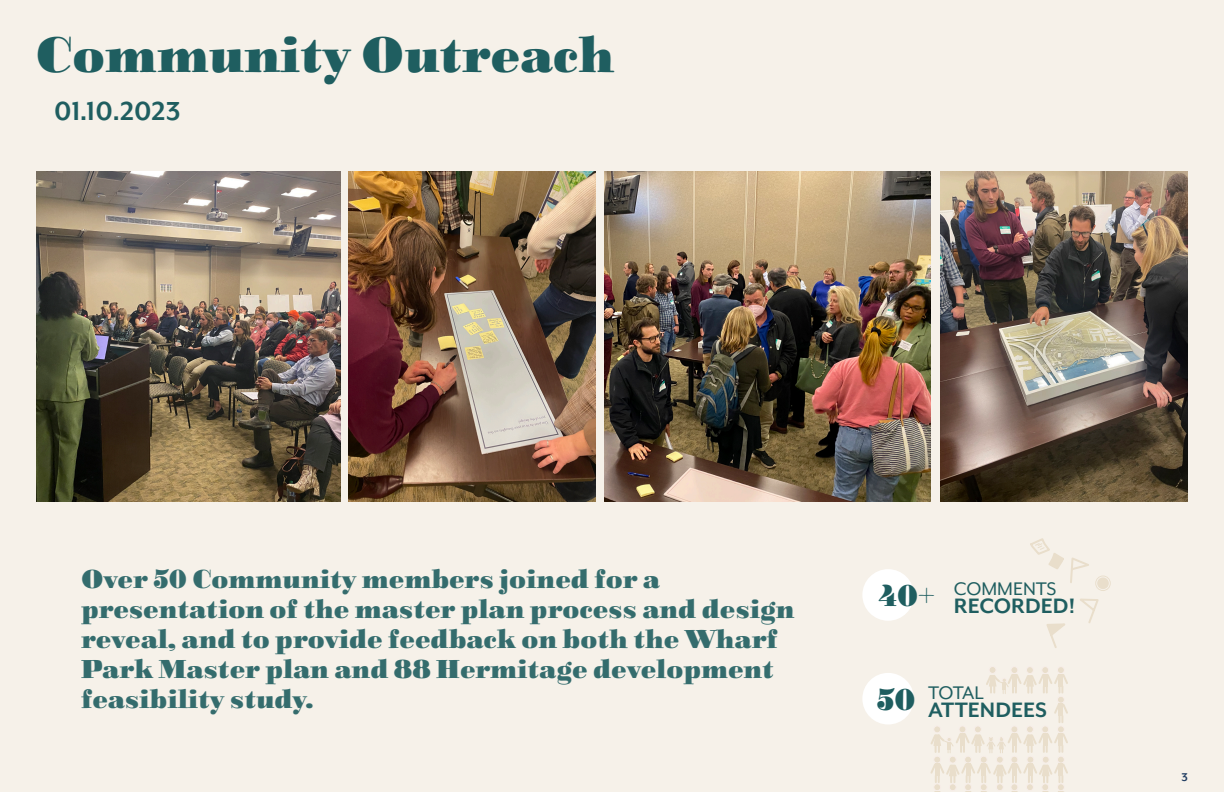
<style>
.page{position:relative;width:1224px;height:792px;background:#f6f1e9}
.page>*{position:absolute;margin:0;border:0;box-sizing:border-box;transform-origin:0 0}
.t1{font:48px "Liebe Doni Solid";color:#1f5e60}
.t2{font:700 30px "Mr Eaves Mod OT";color:#1f5e60}
.t3{font:28.8px "Liebe Doni Solid";color:#1f5e60}
.t4{font:25px/30px "Liebe Doni Solid";color:#1f5e60}
.t5{font:700 24px "Mr Eaves Mod OT";color:#1f5e60}
.t6{font:21px "Mr Eaves Mod OT";color:#1f5e60}
.t7{font:700 13px "Mr Eaves Mod OT";color:#203d62}
</style>
<div class="page">
<img style="left:941px;top:172px;width:247px;height:329px">
<img style="left:348px;top:172px;width:247px;height:329px">
<img style="left:36px;top:172px;width:304px;height:329px">
<img style="left:605px;top:172px;width:325px;height:329px">
<div style="left:862px;top:673px;width:52px;height:52px;background:#fff;border-radius:50%"></div>
<div style="left:862px;top:569px;width:52px;height:52px;background:#fff;border-radius:50%"></div>
<div style="left:934px;top:726px;width:7px;height:7px;background:#e9decb;border-radius:50%"></div>
<div style="left:933px;top:725px;width:8px;height:8px;border:1px solid #f7eee9;border-radius:50%"></div>
<div style="left:989px;top:667px;width:7px;height:6px;background:#e9decb;border-radius:50%"></div>
<div style="left:989px;top:666px;width:8px;height:8px;border:1px solid #f7eee9;border-radius:50%"></div>
<div style="left:959px;top:726px;width:7px;height:7px;background:#e9decb;border-radius:50%"></div>
<div style="left:959px;top:725px;width:7px;height:8px;border:1px solid #f7eee9;border-radius:50%"></div>
<div style="left:1011px;top:726px;width:7px;height:7px;background:#e9decb;border-radius:50%"></div>
<div style="left:1010px;top:725px;width:8px;height:8px;border:1px solid #f7eee9;border-radius:50%"></div>
<div style="left:934px;top:756px;width:7px;height:7px;background:#e9decb;border-radius:50%"></div>
<div style="left:933px;top:756px;width:8px;height:8px;border:1px solid #f7eee9;border-radius:50%"></div>
<div style="left:934px;top:784px;width:7px;height:7px;background:#e9decb;border-radius:50%"></div>
<div style="left:933px;top:783px;width:8px;height:8px;border:1px solid #f7eee9;border-radius:50%"></div>
<svg style="left:934px;top:789px;width:7px;height:3px"></svg>
<div style="left:1011px;top:756px;width:7px;height:7px;background:#e9decb;border-radius:50%"></div>
<div style="left:1010px;top:756px;width:8px;height:8px;border:1px solid #f7eee9;border-radius:50%"></div>
<div style="left:1011px;top:784px;width:7px;height:7px;background:#e9decb;border-radius:50%"></div>
<div style="left:1010px;top:783px;width:8px;height:8px;border:1px solid #f7eee9;border-radius:50%"></div>
<svg style="left:1011px;top:789px;width:7px;height:3px"></svg>
<div style="left:1011px;top:667px;width:7px;height:7px;background:#e9decb;border-radius:50%"></div>
<div style="left:1010px;top:666px;width:8px;height:8px;border:1px solid #f7eee9;border-radius:50%"></div>
<div style="left:1042px;top:726px;width:7px;height:7px;background:#e9decb;border-radius:50%"></div>
<div style="left:1041px;top:725px;width:8px;height:8px;border:1px solid #f7eee9;border-radius:50%"></div>
<div style="left:965px;top:756px;width:7px;height:7px;background:#e9decb;border-radius:50%"></div>
<div style="left:964px;top:756px;width:8px;height:8px;border:1px solid #f7eee9;border-radius:50%"></div>
<div style="left:965px;top:784px;width:7px;height:7px;background:#e9decb;border-radius:50%"></div>
<div style="left:964px;top:783px;width:8px;height:8px;border:1px solid #f7eee9;border-radius:50%"></div>
<div style="left:1027px;top:756px;width:7px;height:7px;background:#e9decb;border-radius:50%"></div>
<div style="left:1026px;top:756px;width:8px;height:8px;border:1px solid #f7eee9;border-radius:50%"></div>
<div style="left:1042px;top:784px;width:7px;height:7px;background:#e9decb;border-radius:50%"></div>
<div style="left:1041px;top:783px;width:8px;height:8px;border:1px solid #f7eee9;border-radius:50%"></div>
<div style="left:1042px;top:667px;width:7px;height:7px;background:#e9decb;border-radius:50%"></div>
<div style="left:1041px;top:666px;width:8px;height:8px;border:1px solid #f7eee9;border-radius:50%"></div>
<div style="left:1057px;top:726px;width:7px;height:7px;background:#e9decb;border-radius:50%"></div>
<div style="left:1057px;top:725px;width:8px;height:8px;border:1px solid #f7eee9;border-radius:50%"></div>
<div style="left:980px;top:756px;width:7px;height:7px;background:#e9decb;border-radius:50%"></div>
<div style="left:980px;top:756px;width:8px;height:8px;border:1px solid #f7eee9;border-radius:50%"></div>
<div style="left:980px;top:784px;width:7px;height:7px;background:#e9decb;border-radius:50%"></div>
<div style="left:980px;top:783px;width:8px;height:8px;border:1px solid #f7eee9;border-radius:50%"></div>
<svg style="left:965px;top:789px;width:22px;height:3px"></svg>
<div style="left:1057px;top:756px;width:7px;height:7px;background:#e9decb;border-radius:50%"></div>
<div style="left:1057px;top:756px;width:8px;height:8px;border:1px solid #f7eee9;border-radius:50%"></div>
<div style="left:1057px;top:784px;width:7px;height:7px;background:#e9decb;border-radius:50%"></div>
<div style="left:1057px;top:783px;width:8px;height:8px;border:1px solid #f7eee9;border-radius:50%"></div>
<svg style="left:1042px;top:789px;width:22px;height:3px"></svg>
<div style="left:1057px;top:667px;width:7px;height:7px;background:#e9decb;border-radius:50%"></div>
<div style="left:1057px;top:666px;width:8px;height:8px;border:1px solid #f7eee9;border-radius:50%"></div>
<div style="left:1057px;top:696px;width:7px;height:7px;background:#e9decb;border-radius:50%"></div>
<div style="left:1057px;top:696px;width:8px;height:8px;border:1px solid #f7eee9;border-radius:50%"></div>
<svg style="left:1054px;top:702px;width:14px;height:20px"></svg>
<div style="left:1058px;top:704px;width:5px;height:12px;background:#e9decb"></div>
<div style="left:974px;top:726px;width:7px;height:7px;background:#e9decb;border-radius:50%"></div>
<div style="left:974px;top:725px;width:8px;height:8px;border:1px solid #f7eee9;border-radius:50%"></div>
<div style="left:1026px;top:726px;width:7px;height:7px;background:#e9decb;border-radius:50%"></div>
<div style="left:1026px;top:725px;width:8px;height:8px;border:1px solid #f7eee9;border-radius:50%"></div>
<svg style="left:931px;top:732px;width:137px;height:21px"></svg>
<div style="left:949px;top:756px;width:7px;height:7px;background:#e9decb;border-radius:50%"></div>
<div style="left:949px;top:756px;width:8px;height:8px;border:1px solid #f7eee9;border-radius:50%"></div>
<div style="left:949px;top:784px;width:7px;height:7px;background:#e9decb;border-radius:50%"></div>
<div style="left:949px;top:783px;width:8px;height:8px;border:1px solid #f7eee9;border-radius:50%"></div>
<div style="left:1042px;top:756px;width:7px;height:7px;background:#e9decb;border-radius:50%"></div>
<div style="left:1042px;top:756px;width:8px;height:8px;border:1px solid #f7eee9;border-radius:50%"></div>
<div style="left:1026px;top:784px;width:7px;height:7px;background:#e9decb;border-radius:50%"></div>
<div style="left:1026px;top:783px;width:8px;height:8px;border:1px solid #f7eee9;border-radius:50%"></div>
<div style="left:996px;top:756px;width:7px;height:7px;background:#e9decb;border-radius:50%"></div>
<div style="left:996px;top:756px;width:8px;height:8px;border:1px solid #f7eee9;border-radius:50%"></div>
<svg style="left:930px;top:762px;width:138px;height:20px"></svg>
<div style="left:996px;top:784px;width:7px;height:7px;background:#e9decb;border-radius:50%"></div>
<div style="left:996px;top:783px;width:8px;height:8px;border:1px solid #f7eee9;border-radius:50%"></div>
<div style="left:1026px;top:667px;width:7px;height:7px;background:#e9decb;border-radius:50%"></div>
<div style="left:1026px;top:666px;width:8px;height:8px;border:1px solid #f7eee9;border-radius:50%"></div>
<svg style="left:986px;top:672px;width:82px;height:22px"></svg>
<svg style="left:1046px;top:598px;width:53px;height:50px"></svg>
<div style="left:1095px;top:576px;width:16px;height:15px;background:#e9decb;border-radius:50%"></div>
<div style="left:1096px;top:577px;width:14px;height:13px;border:1px solid #f6f1e9;border-radius:50%"></div>
<svg style="left:1030px;top:539px;width:59px;height:44px"></svg>
<p class="t1" style="left:36px;top:27px;width:580px">Community Outreach</p>
<p class="t2" style="left:54px;top:95px;width:128px">01.10.2023</p>
<p class="t4" style="left:81px;top:564px;width:715px">Over 50 Community members joined for a presentation of the master plan process and design reveal, and to provide feedback on both the Wharf Park Master plan and 88 Hermitage development feasibility study.</p>
<p class="t3" style="left:878px;top:579px;width:58px">40+</p>
<p class="t6" style="left:954px;top:578px;width:104px">COMMENTS</p>
<p class="t5" style="left:954px;top:593px;width:123px">RECORDED!</p>
<p class="t3" style="left:877px;top:683px;width:40px">50</p>
<p class="t6" style="left:928px;top:681px;width:57px">TOTAL</p>
<p class="t5" style="left:928px;top:697px;width:121px">ATTENDEES</p>
<p class="t7" style="left:1182px;top:770px;width:8px">3</p>
</div>
